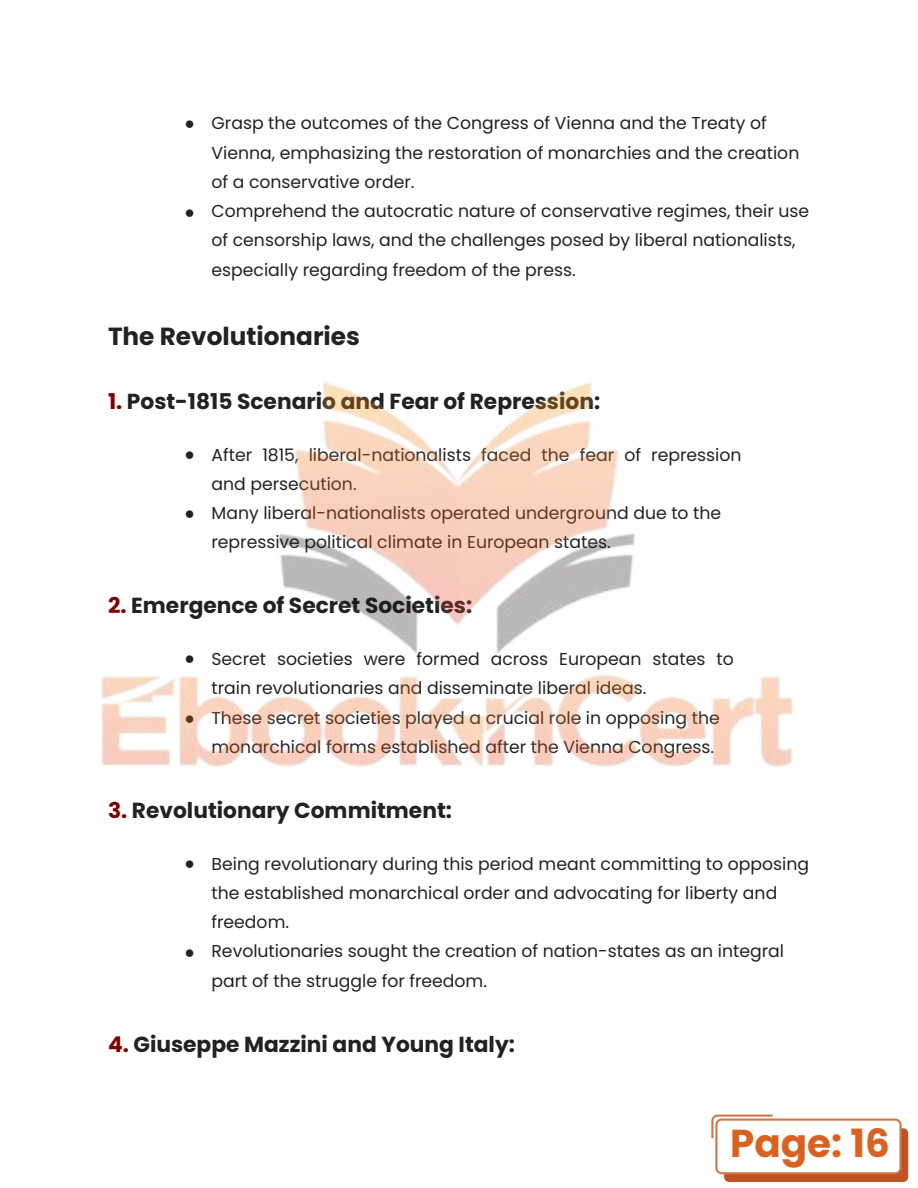
<style>
.page{position:relative;width:918px;height:1188px;background:#fff}
.page>*{position:absolute;margin:0;border:0;box-sizing:border-box;transform-origin:0 0}
.t1{font:700 38.85px "Poppins";color:#da6220}
.t2{font:700 24.75px "Poppins";color:#222}
.t3{font:700 21.75px "Poppins";color:#222}
.t4{font:17.25px/29.2px "Poppins";color:#222}
.t5{font:17.25px "Arimo";color:#222}
.s1{color:#800000}
</style>
<div class="page">
<div style="left:724px;top:1128px;width:184px;height:54px;background:#c25123;border-radius:5px"></div>
<svg style="left:711px;top:1115px;width:191px;height:59px"></svg>
<img style="left:101px;top:382px;width:692px;height:385px">
<p class="t5" style="left:184px;top:113px;width:12px">●</p>
<p class="t5" style="left:184px;top:202px;width:12px">●</p>
<p class="t4" style="left:212px;top:109px;width:599px">Grasp the outcomes of the Congress of Vienna and the Treaty of Vienna, emphasizing the restoration of monarchies and the creation of a conservative order.<br>Comprehend the autocratic nature of conservative regimes, their use of censorship laws, and the challenges posed by liberal nationalists, especially regarding freedom of the press.</p>
<h2 class="t2" style="left:108px;top:319px;width:253px">The Revolutionaries</h2>
<p class="t3" style="left:108px;top:386px;width:494px"><span class="s1">1.</span> Post-1815 Scenario and Fear of Repression:</p>
<p class="t5" style="left:184px;top:444px;width:12px">●</p>
<p class="t5" style="left:184px;top:504px;width:12px">●</p>
<p class="t4" style="left:212px;top:440px;width:531px">After 1815, liberal-nationalists faced the fear of repression and persecution.<br>Many liberal-nationalists operated underground due to the repressive political climate in European states.</p>
<p class="t3" style="left:108px;top:590px;width:366px"><span class="s1">2.</span> Emergence of Secret Societies:</p>
<p class="t5" style="left:184px;top:649px;width:12px">●</p>
<p class="t5" style="left:184px;top:708px;width:12px">●</p>
<p class="t4" style="left:212px;top:644px;width:524px">Secret societies were formed across European states to train revolutionaries and disseminate liberal ideas.<br>These secret societies played a crucial role in opposing the monarchical forms established after the Vienna Congress.</p>
<p class="t3" style="left:108px;top:795px;width:346px"><span class="s1">3.</span> Revolutionary Commitment:</p>
<p class="t5" style="left:184px;top:853px;width:12px">●</p>
<p class="t5" style="left:184px;top:943px;width:12px">●</p>
<p class="t4" style="left:212px;top:849px;width:599px">Being revolutionary during this period meant committing to opposing the established monarchical order and advocating for liberty and freedom.<br>Revolutionaries sought the creation of nation-states as an integral part of the struggle for freedom.</p>
<p class="t3" style="left:108px;top:1029px;width:408px"><span class="s1">4.</span> Giuseppe Mazzini and Young Italy:</p>
<h1 class="t1" style="left:730px;top:1116px;width:161px">Page: 16</h1>
</div>
